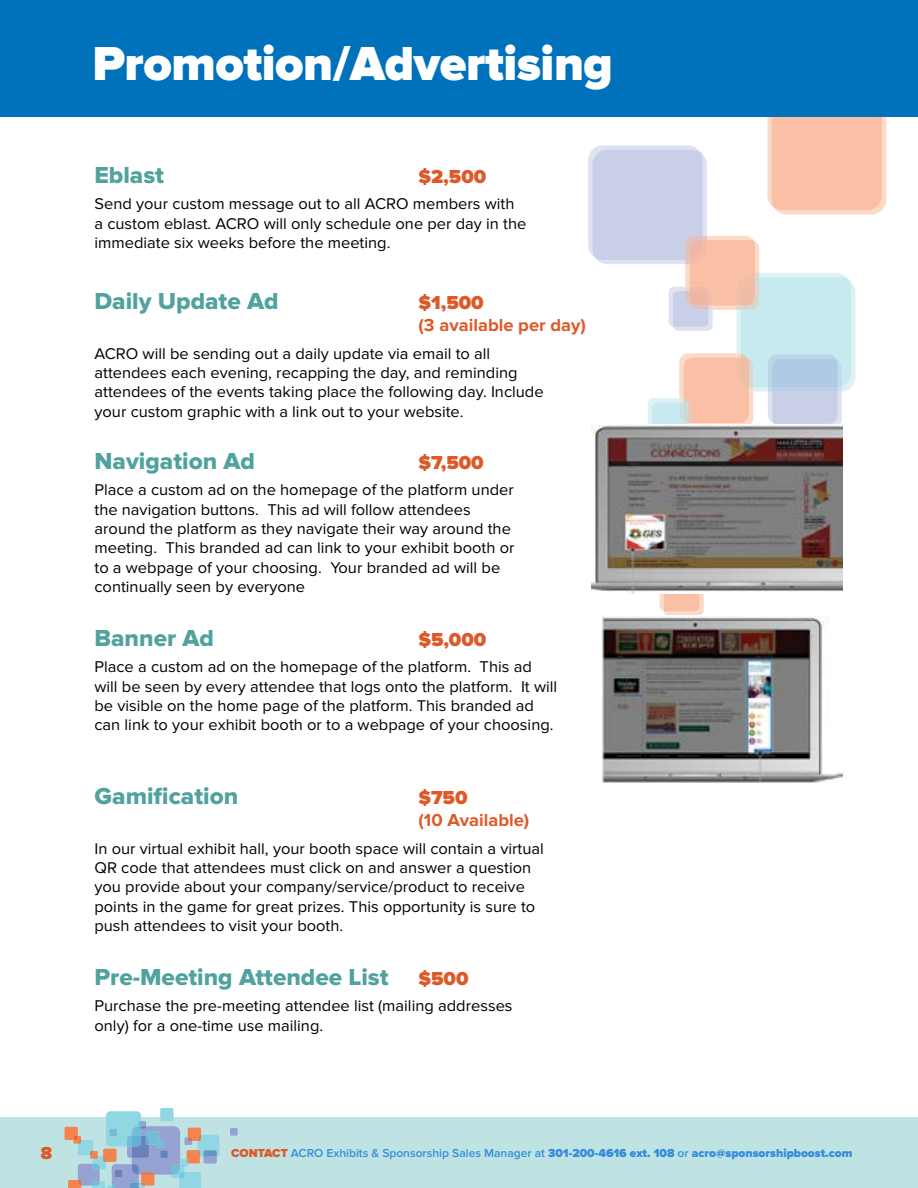
<style>
.page{position:relative;width:918px;height:1188px;background:#fff}
.page>*{position:absolute;margin:0;border:0;box-sizing:border-box;transform-origin:0 0}
.t1{font:900 49.5px "Proxima Nova";letter-spacing:-.01em;color:#fff}
.t2{font:24px "Proxima Nova Extrabld";color:#50a29f}
.t3{font:900 19.5px "Proxima Nova";color:#df5829}
.t4{font:700 18px "Proxima Nova";color:#df5829}
.t5{font:900 18px "Proxima Nova";color:#df5829}
.t6{font:16.2px/19.4px "Proxima Nova";color:#000}
.t7{font:900 12px "Proxima Nova";color:#368ddd}
.s1{font-family:"Proxima Nova";font-weight:900;font-size:19.5px;color:#df5829}
.s2{color:#df5829}
.s3{font-weight:600}
</style>
<div class="page">
<div style="left:0;top:1117px;width:918px;height:71px;background:#bfe3e3"></div>
<div style="left:160px;top:1108px;width:14px;height:13px;background:#91d6e3;border-radius:2px"></div>
<div style="left:230px;top:1128px;width:8px;height:8px;background:#95a2d2"></div>
<svg style="left:64px;top:1111px;width:155px;height:77px"></svg>
<div style="left:772px;top:100px;width:114px;height:115px;background:#fcdaca;border-radius:15px"></div>
<div style="left:767px;top:96px;width:115px;height:114px;background:#f9c0a5;border-radius:15px"></div>
<svg style="left:588px;top:145px;width:267px;height:471px"></svg>
<div style="left:0;top:0;width:918px;height:117px;background:#0071bb"></div>
<img style="left:592px;top:424px;width:250px;height:170px">
<img style="left:602px;top:616px;width:240px;height:167px">
<h1 class="t1" style="left:92px;top:35px;width:522px">Promotion/Advertising</h1>
<h1 class="t1" style="left:100px;top:56px;width:617px">Corporate Support Options</h1>
<h2 class="t2" style="left:94px;top:161px;width:71px">Eblast</h2>
<p class="t3" style="left:419px;top:165px;width:69px">$2,500</p>
<p class="t6" style="left:94px;top:194px;width:433px">Send your custom message out to all ACRO members with a custom eblast. ACRO will only schedule one per day in the immediate six weeks before the meeting.</p>
<h2 class="t2" style="left:94px;top:287px;width:186px">Daily Update Ad</h2>
<p class="t3" style="left:419px;top:291px;width:67px">$1,500</p>
<p class="t4" style="left:418px;top:315px;width:169px">(3 available per day)</p>
<p class="t6" style="left:94px;top:344px;width:451px">ACRO will be sending out a daily update via email to all attendees each evening, recapping the day, and reminding attendees of the events taking place the following day. Include your custom graphic with a link out to your website.</p>
<h2 class="t2" style="left:94px;top:448px;width:162px">Navigation Ad</h2>
<p class="t3" style="left:419px;top:452px;width:67px">$7,500</p>
<p class="t6" style="left:94px;top:481px;width:422px">Place a custom ad on the homepage of the platform under the navigation buttons. This ad will follow attendees around the platform as they navigate their way around the meeting. This branded ad can link to your exhibit booth or to a webpage of your choosing. Your branded ad will be continually seen by everyone</p>
<h2 class="t2" style="left:94px;top:624px;width:121px">Banner Ad</h2>
<p class="t3" style="left:419px;top:628px;width:69px">$5,000</p>
<p class="t6" style="left:94px;top:657px;width:464px">Place a custom ad on the homepage of the platform. This ad will be seen by every attendee that logs onto the platform. It will be visible on the home page of the platform. This branded ad can link to your exhibit booth or to a webpage of your choosing.</p>
<h2 class="t2" style="left:94px;top:782px;width:145px">Gamification</h2>
<p class="t3" style="left:419px;top:786px;width:51px">$750</p>
<p class="t4" style="left:418px;top:810px;width:112px">(10 Available)</p>
<p class="t6" style="left:94px;top:839px;width:451px">In our virtual exhibit hall, your booth space will contain a virtual QR code that attendees must click on and answer a question you provide about your company/service/product to receive points in the game for great prizes. This opportunity is sure to push attendees to visit your booth.</p>
<h2 class="t2" style="left:94px;top:963px;width:376px">Pre-Meeting Attendee List <span class="s1">$500</span></h2>
<p class="t6" style="left:94px;top:996px;width:420px">Purchase the pre-meeting attendee list (mailing addresses only) for a one-time use mailing.</p>
<p class="t5" style="left:41px;top:1143px;width:13px">8</p>
<p class="t7" style="left:231px;top:1146px;width:623px"><span class="s2">CONTACT</span> <span class="s3">ACRO Exhibits &amp; Sponsorship Sales Manager at</span> 301-200-4616 ext. 108 <span class="s3">or</span> acro@sponsorshipboost.com</p>
</div>
